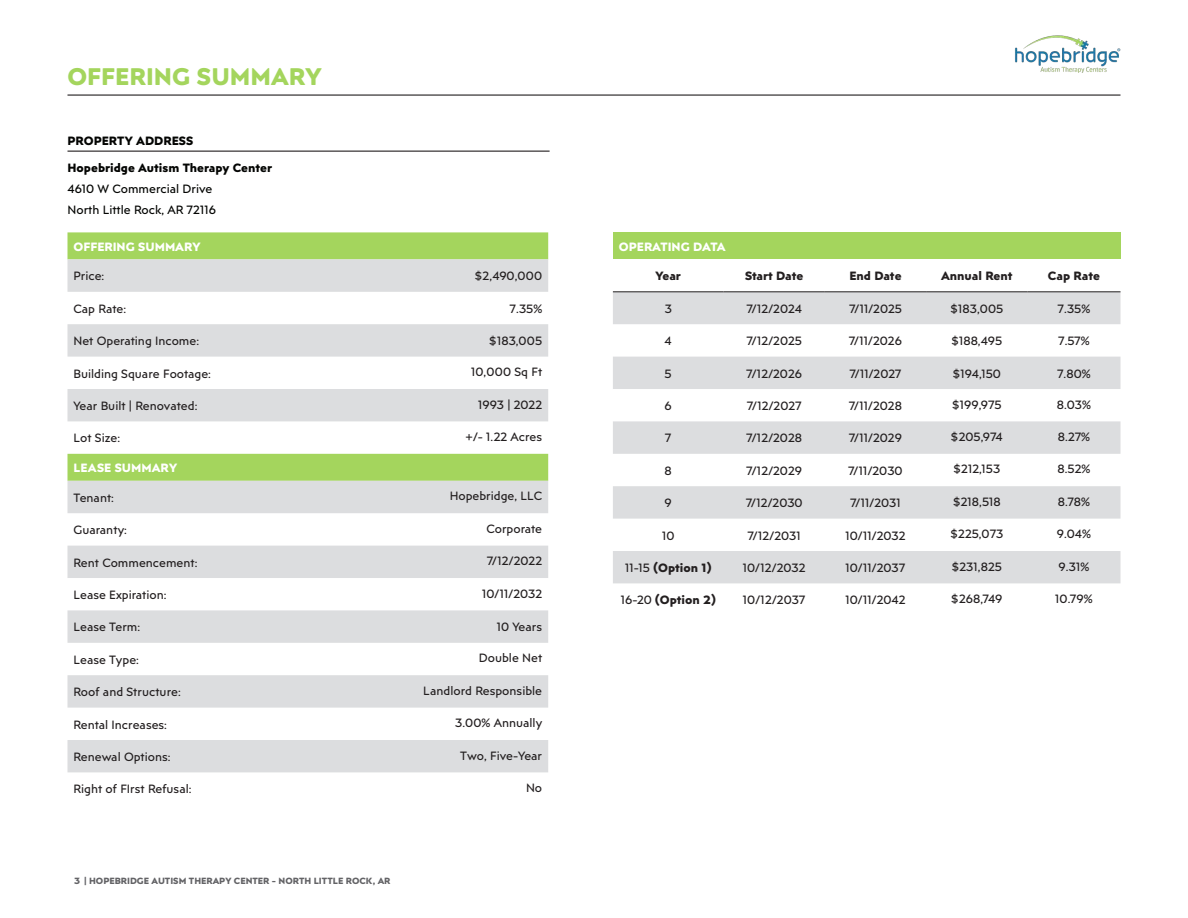
<style>
.page{position:relative;width:1188px;height:918px;background:#fff}
.page>*{position:absolute;margin:0;border:0;box-sizing:border-box;transform-origin:0 0}
.t1{font:700 24px "Posterama Text";color:#a4d55d}
.t2{font:12px "Posterama Text";color:#231f20}
.t3{font:700 12px "Posterama Text";color:#231f20}
.t4{font:700 12px "Posterama Text";color:#040503}
.t5{font:12px/21px "Posterama Text";color:#040503}
.t6{font:700 12px "Posterama Text";color:#fff}
.t7{font:700 9px "Posterama Text";color:#636366}
.s1{font-weight:400}
</style>
<div class="page">
<hr style="left:68px;top:94px;width:1052px;height:2px;background:#231f20">
<img style="left:1015px;top:35px;width:105px;height:38px">
<div style="left:68px;top:232px;width:480px;height:27px;background:#a4d55d"></div>
<svg style="left:68px;top:259px;width:480px;height:513px;fill:#dcdddf"></svg>
<hr style="left:68px;top:151px;width:482px;height:1px;background:#231f20">
<div style="left:613px;top:232px;width:507px;height:27px;background:#a4d55d"></div>
<svg style="left:613px;top:292px;width:507px;height:291px;fill:#dcdddf"></svg>
<hr style="left:613px;top:291px;width:111px;height:1px;background:#231f20">
<hr style="left:724px;top:291px;width:101px;height:1px;background:#231f20">
<hr style="left:825px;top:291px;width:101px;height:1px;background:#231f20">
<hr style="left:926px;top:291px;width:101px;height:1px;background:#231f20">
<hr style="left:1027px;top:291px;width:94px;height:1px;background:#231f20">
<h1 class="t1" style="left:68px;top:60px;width:256px">OFFERING SUMMARY</h1>
<p class="t4" style="left:68px;top:132px;width:127px">PROPERTY ADDRESS</p>
<p class="t4" style="left:68px;top:160px;width:206px">Hopebridge Autism Therapy Center</p>
<p class="t5" style="left:68px;top:178px;width:150px">4610 W Commercial Drive<br>North Little Rock, AR 72116</p>
<p class="t6" style="left:74px;top:238px;width:129px">OFFERING SUMMARY</p>
<p class="t2" style="left:74px;top:269px;width:32px">Price:</p>
<p class="t2" style="left:475px;top:269px;width:69px">$2,490,000</p>
<p class="t2" style="left:74px;top:301px;width:54px">Cap Rate:</p>
<p class="t2" style="left:509px;top:301px;width:34px">7.35%</p>
<p class="t2" style="left:74px;top:333px;width:127px">Net Operating Income:</p>
<p class="t2" style="left:489px;top:333px;width:55px">$183,005</p>
<p class="t2" style="left:74px;top:366px;width:139px">Building Square Footage:</p>
<p class="t2" style="left:471px;top:364px;width:73px">10,000 Sq Ft</p>
<p class="t2" style="left:74px;top:398px;width:125px">Year Built | Renovated:</p>
<p class="t2" style="left:478px;top:397px;width:66px">1993 | 2022</p>
<p class="t2" style="left:74px;top:431px;width:48px">Lot Size:</p>
<p class="t2" style="left:465px;top:429px;width:79px">+/- 1.22 Acres</p>
<p class="t6" style="left:74px;top:460px;width:105px">LEASE SUMMARY</p>
<p class="t2" style="left:74px;top:490px;width:42px">Tenant:</p>
<p class="t2" style="left:450px;top:488px;width:94px">Hopebridge, LLC</p>
<p class="t2" style="left:74px;top:522px;width:55px">Guaranty:</p>
<p class="t2" style="left:487px;top:521px;width:57px">Corporate</p>
<p class="t2" style="left:74px;top:555px;width:125px">Rent Commencement:</p>
<p class="t2" style="left:487px;top:553px;width:57px">7/12/2022</p>
<p class="t2" style="left:74px;top:587px;width:94px">Lease Expiration:</p>
<p class="t2" style="left:482px;top:586px;width:62px">10/11/2032</p>
<p class="t2" style="left:74px;top:620px;width:68px">Lease Term:</p>
<p class="t2" style="left:497px;top:620px;width:47px">10 Years</p>
<p class="t2" style="left:74px;top:652px;width:67px">Lease Type:</p>
<p class="t2" style="left:479px;top:650px;width:65px">Double Net</p>
<p class="t2" style="left:74px;top:684px;width:109px">Roof and Structure:</p>
<p class="t2" style="left:423px;top:683px;width:120px">Landlord Responsible</p>
<p class="t2" style="left:74px;top:717px;width:95px">Rental Increases:</p>
<p class="t2" style="left:455px;top:715px;width:88px">3.00% Annually</p>
<p class="t2" style="left:74px;top:749px;width:99px">Renewal Options:</p>
<p class="t2" style="left:460px;top:748px;width:83px">Two, Five-Year</p>
<p class="t2" style="left:74px;top:782px;width:120px">Right of FIrst Refusal:</p>
<p class="t2" style="left:526px;top:780px;width:18px">No</p>
<p class="t7" style="left:74px;top:875px;width:318px">3 | HOPEBRIDGE AUTISM THERAPY CENTER - NORTH LITTLE ROCK, AR</p>
<p class="t6" style="left:619px;top:238px;width:108px">OPERATING DATA</p>
<p class="t3" style="left:655px;top:268px;width:27px">Year</p>
<p class="t3" style="left:745px;top:268px;width:60px">Start Date</p>
<p class="t3" style="left:849px;top:268px;width:54px">End Date</p>
<p class="t3" style="left:941px;top:268px;width:73px">Annual Rent</p>
<p class="t3" style="left:1048px;top:268px;width:53px">Cap Rate</p>
<p class="t2" style="left:665px;top:301px;width:9px">3</p>
<p class="t2" style="left:746px;top:301px;width:57px">7/12/2024</p>
<p class="t2" style="left:849px;top:301px;width:54px">7/11/2025</p>
<p class="t2" style="left:950px;top:301px;width:55px">$183,005</p>
<p class="t2" style="left:1058px;top:301px;width:34px">7.35%</p>
<p class="t2" style="left:665px;top:333px;width:9px">4</p>
<p class="t2" style="left:746px;top:333px;width:57px">7/12/2025</p>
<p class="t2" style="left:849px;top:333px;width:55px">7/11/2026</p>
<p class="t2" style="left:951px;top:333px;width:53px">$188,495</p>
<p class="t2" style="left:1058px;top:333px;width:33px">7.57%</p>
<p class="t2" style="left:665px;top:366px;width:9px">5</p>
<p class="t2" style="left:746px;top:366px;width:57px">7/12/2026</p>
<p class="t2" style="left:849px;top:366px;width:54px">7/11/2027</p>
<p class="t2" style="left:952px;top:366px;width:50px">$194,150</p>
<p class="t2" style="left:1057px;top:366px;width:35px">7.80%</p>
<p class="t2" style="left:665px;top:398px;width:9px">6</p>
<p class="t2" style="left:747px;top:398px;width:56px">7/12/2027</p>
<p class="t2" style="left:849px;top:398px;width:55px">7/11/2028</p>
<p class="t2" style="left:952px;top:397px;width:51px">$199,975</p>
<p class="t2" style="left:1057px;top:397px;width:36px">8.03%</p>
<p class="t2" style="left:665px;top:431px;width:8px">7</p>
<p class="t2" style="left:746px;top:431px;width:57px">7/12/2028</p>
<p class="t2" style="left:849px;top:431px;width:55px">7/11/2029</p>
<p class="t2" style="left:951px;top:429px;width:54px">$205,974</p>
<p class="t2" style="left:1058px;top:429px;width:34px">8.27%</p>
<p class="t2" style="left:665px;top:463px;width:9px">8</p>
<p class="t2" style="left:746px;top:463px;width:57px">7/12/2029</p>
<p class="t2" style="left:848px;top:463px;width:56px">7/11/2030</p>
<p class="t2" style="left:953px;top:461px;width:49px">$212,153</p>
<p class="t2" style="left:1057px;top:461px;width:34px">8.52%</p>
<p class="t2" style="left:665px;top:495px;width:9px">9</p>
<p class="t2" style="left:746px;top:495px;width:58px">7/12/2030</p>
<p class="t2" style="left:850px;top:495px;width:52px">7/11/2031</p>
<p class="t2" style="left:953px;top:494px;width:50px">$218,518</p>
<p class="t2" style="left:1058px;top:494px;width:34px">8.78%</p>
<p class="t2" style="left:662px;top:528px;width:14px">10</p>
<p class="t2" style="left:748px;top:528px;width:55px">7/12/2031</p>
<p class="t2" style="left:845px;top:528px;width:62px">10/11/2032</p>
<p class="t2" style="left:950px;top:526px;width:55px">$225,073</p>
<p class="t2" style="left:1057px;top:526px;width:36px">9.04%</p>
<p class="t3" style="left:625px;top:560px;width:88px"><span class="s1">11-15</span> (Option 1)</p>
<p class="t2" style="left:743px;top:560px;width:64px">10/12/2032</p>
<p class="t2" style="left:845px;top:560px;width:61px">10/11/2037</p>
<p class="t2" style="left:951px;top:559px;width:52px">$231,825</p>
<p class="t2" style="left:1059px;top:559px;width:32px">9.31%</p>
<p class="t3" style="left:621px;top:592px;width:97px"><span class="s1">16-20</span> (Option 2)</p>
<p class="t2" style="left:743px;top:593px;width:64px">10/12/2037</p>
<p class="t2" style="left:845px;top:593px;width:62px">10/11/2042</p>
<p class="t2" style="left:951px;top:591px;width:53px">$268,749</p>
<p class="t2" style="left:1055px;top:591px;width:39px">10.79%</p>
</div>
